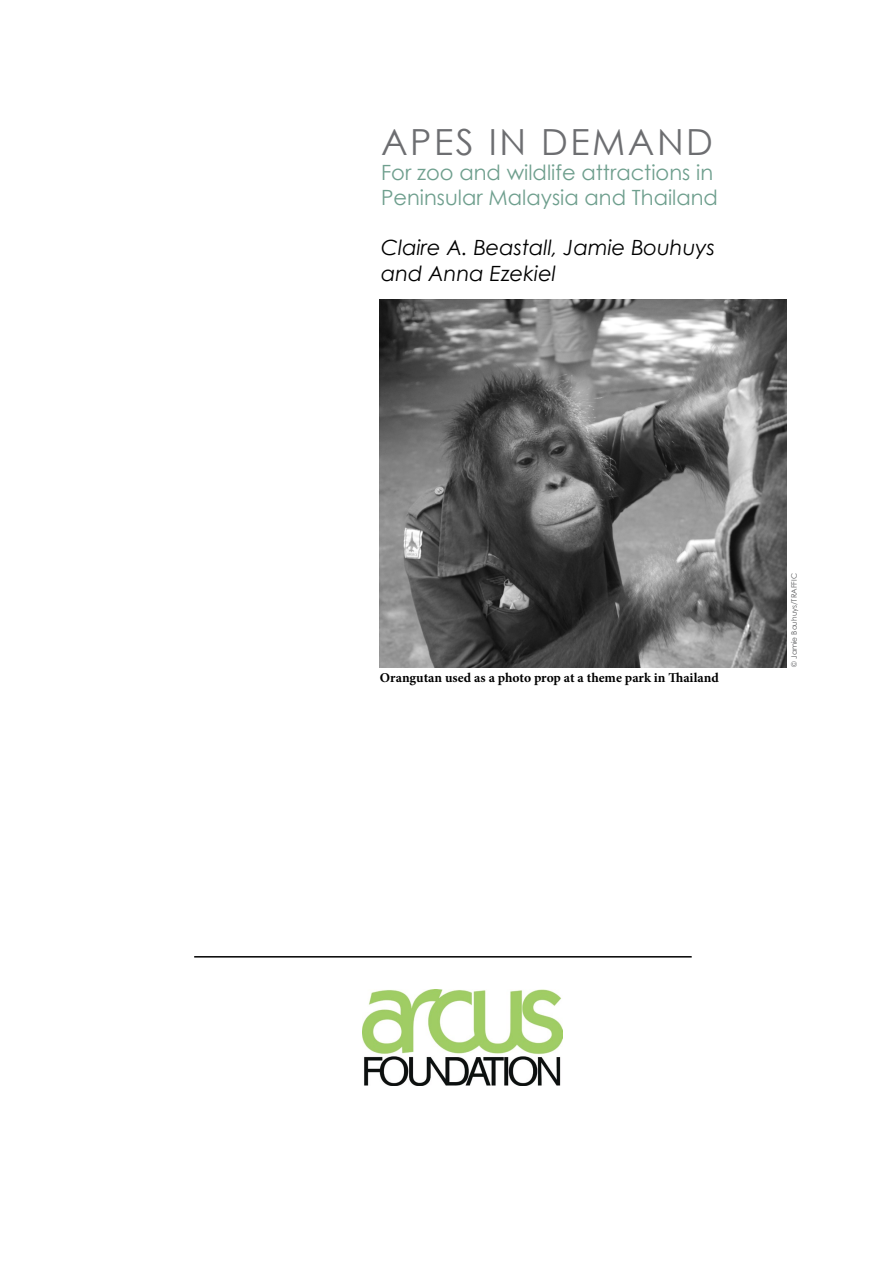
<style>
.page{position:relative;width:893px;height:1263px;background:#fff}
.page>*{position:absolute;margin:0;border:0;box-sizing:border-box;transform-origin:0 0}
.t1{font:36px "Century Gothic";letter-spacing:.07em;color:#6d6e71}
.t2{font:21px/25.2px "Century Gothic";color:#6f9f8e}
.t3{font:italic 21px/25.2px "Century Gothic";color:#000}
.t4{font:700 13.5px "Minion Pro";color:#000}
.t5{font:7.5px "Century Gothic";color:#58595b}
.s1{color:#6d6e71}
</style>
<div class="page">
<hr style="left:194px;top:956px;width:498px;height:1px;background:#000">
<img style="left:363px;top:989px;width:200px;height:96px">
<img style="left:380px;top:299px;width:407px;height:369px">
<h1 class="t1" style="left:381px;top:116px;width:333px">APES IN DEMAND</h1>
<p class="t2" style="left:381px;top:159px;width:338px">For zoo and wildlife attractions in<br>Peninsular Malaysia and Thailand</p>
<p class="t3" style="left:381px;top:235px;width:335px">Claire A. Beastall, Jamie Bouhuys and Anna Ezekiel</p>
<p class="t4" style="left:380px;top:668px;width:340px">Orangutan used as a photo prop at a theme park in Thailand</p>
<p class="t5" style="left:789px;top:667px;width:95px;rotate:-90deg"><span class="s1">©</span> Jamie Bouhuys<span class="s1">/</span>TRAFFIC</p>
</div>
